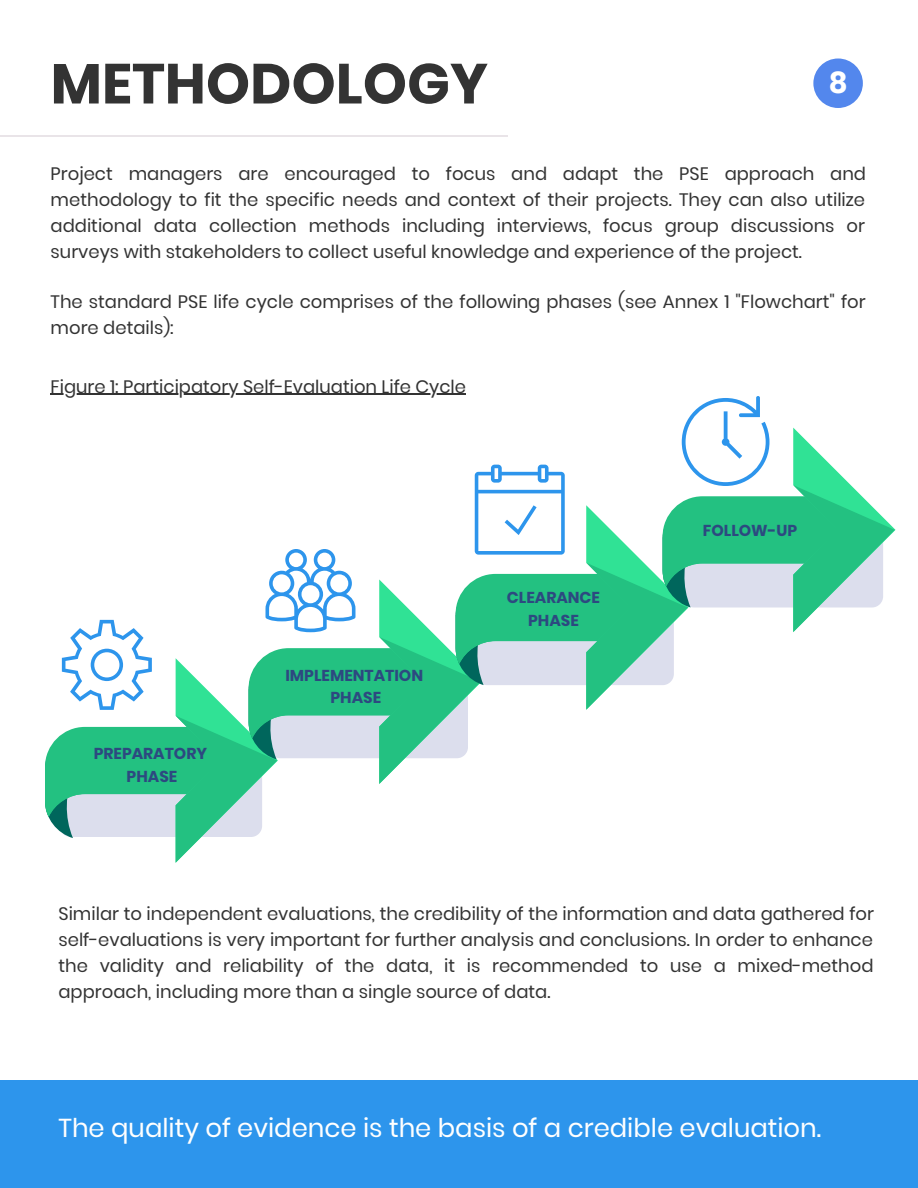
<style>
.page{position:relative;width:918px;height:1188px;background:#fff}
.page>*{position:absolute;margin:0;border:0;box-sizing:border-box;transform-origin:0 0}
.t1{font:700 56.25px "Poppins";color:#333}
.t2{font:700 29.25px "Poppins";color:#fff}
.t3{font:25.8px "Poppins";color:#fff}
.t4{font:18px/25.8px "Poppins";color:#333;text-align:justify}
.t5{font:700 15.75px/22.5px "Poppins";color:#2d4980;text-align:center}
</style>
<div class="page">
<div style="left:813px;top:58px;width:50px;height:50px;background:#5387ed;border-radius:50%"></div>
<hr style="left:0;top:135px;width:507px;height:1px;background:#e9e4e8">
<svg style="left:45px;top:396px;width:851px;height:467px"></svg>
<div style="left:0;top:1080px;width:918px;height:108px;background:#2d95ec"></div>
<hr style="left:51px;top:394px;width:415px;height:1px;background:#333">
<h1 class="t1" style="left:51px;top:51px;width:439px">METHODOLOGY</h1>
<h2 class="t2" style="left:829px;top:66px;width:20px">8</h2>
<p class="t4" style="left:51px;top:161px;width:817px">Project managers are encouraged to focus and adapt the PSE approach and methodology to fit the specific needs and context of their projects. They can also utilize additional data collection methods including interviews, focus group discussions or surveys with stakeholders to collect useful knowledge and experience of the project.</p>
<p class="t4" style="left:51px;top:289px;width:817px">The standard PSE life cycle comprises of the following phases (see Annex 1 "Flowchart" for more details):</p>
<p class="t4" style="left:51px;top:374px;width:417px">Figure 1: Participatory Self-Evaluation Life Cycle</p>
<p class="t5" style="left:94px;top:743px;width:115px">PREPARATORY<br>PHASE</p>
<p class="t5" style="left:285px;top:664px;width:139px">IMPLEMENTATION<br>PHASE</p>
<p class="t5" style="left:507px;top:586px;width:95px">CLEARANCE<br>PHASE</p>
<p class="t5" style="left:703px;top:519px;width:96px">FOLLOW-UP</p>
<p class="t4" style="left:58px;top:901px;width:817px">Similar to independent evaluations, the credibility of the information and data gathered for self-evaluations is very important for further analysis and conclusions. In order to enhance the validity and reliability of the data, it is recommended to use a mixed-method approach, including more than a single source of data.</p>
<h3 class="t3" style="left:58px;top:1113px;width:764px">The quality of evidence is the basis of a credible evaluation.</h3>
</div>
